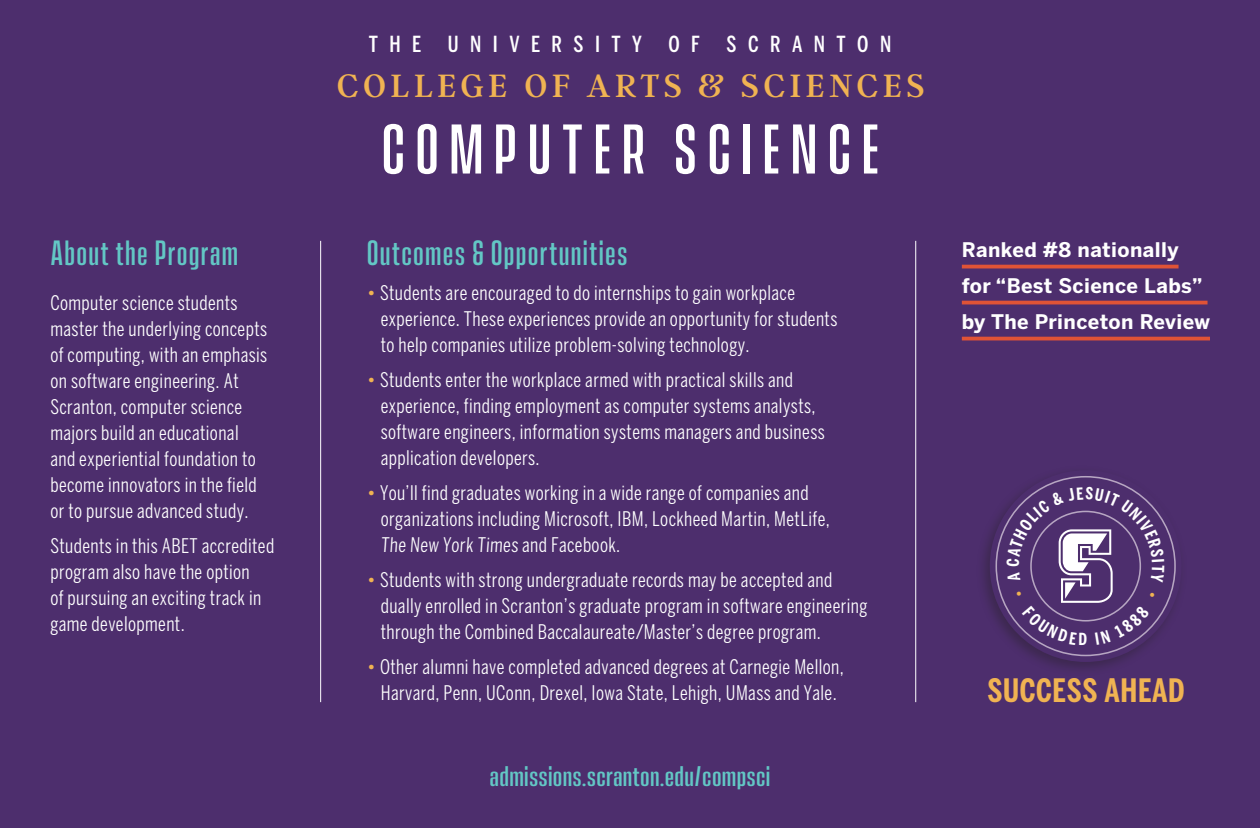
<style>
.page{position:relative;width:1260px;height:828px;background:#4d2e6d}
.page>*{position:absolute;margin:0;border:0;box-sizing:border-box;transform-origin:0 0}
.Front_-_Major{font:500 64px "Vanguard CF";letter-spacing:.16em;color:#fff}
.Front_-_College{font:36px "Argent CF";letter-spacing:.13em;color:#f0b352}
.t1{font:500 32px "Vanguard CF";letter-spacing:.04em;color:#63c7c5}
.t2{font:700 extra-condensed 32px "Benton Sans";letter-spacing:.02em;color:#f0b352}
.Front_-_Link{font:500 25.8px "Vanguard CF";letter-spacing:.01em;color:#63c7c5;scale:1.1 1}
.t3{font:500 extra-condensed 22px "Benton Sans";letter-spacing:.52em;color:#fff}
.Front_-_Description{font:extra-condensed 20px/26px "Benton Sans";letter-spacing:.02em;color:#fff}
.CO_Underline_RED{font:700 20px/36px "Benton Sans";letter-spacing:.02em;color:#fff}
.s1{color:#f0b352}
</style>
<div class="page">
<hr style="left:320px;top:241px;width:1px;height:461px;background:#fff">
<hr style="left:915px;top:241px;width:1px;height:461px;background:#fff">
<div style="left:976px;top:465px;width:211px;height:212px;background:#231f20;opacity:.4"></div>
<svg style="left:990px;top:470px;width:192px;height:192px"></svg>
<hr style="left:962px;top:265px;width:217px;height:3px;background:#e05336">
<hr style="left:962px;top:301px;width:246px;height:3px;background:#e05336">
<hr style="left:962px;top:337px;width:248px;height:3px;background:#e05336">
<svg style="left:1007px;top:487px;width:158px;height:158px"></svg>
<p class="t1" style="left:50px;top:234px;width:189px">About the Program</p>
<p class="Front_-_Description" style="left:50px;top:289px;width:218px">Computer science students master the underlying concepts of computing, with an emphasis on software engineering. At<br>Scranton, computer science majors build an educational and experiential foundation to become innovators in the field or to pursue advanced study.</p>
<p class="Front_-_Description" style="left:50px;top:532px;width:225px">Students in this ABET accredited program also have the option<br>of pursuing an exciting track in game development.</p>
<p class="t3" style="left:369px;top:32px;width:524px">THE UNIVERSITY OF SCRANTON</p>
<p class="Front_-_College" style="left:337px;top:64px;width:589px">COLLEGE OF ARTS &amp; SCIENCES</p>
<p class="Front_-_Major" style="left:381px;top:111px;width:500px">COMPUTER SCIENCE</p>
<p class="t1" style="left:367px;top:234px;width:262px">Outcomes &amp; Opportunities</p>
<p class="Front_-_Description" style="left:381px;top:279px;width:458px;text-indent:-14px"><span class="s1">•</span> Students are encouraged to do internships to gain workplace experience. These experiences provide an opportunity for students to help companies utilize problem-solving technology.</p>
<p class="Front_-_Description" style="left:381px;top:366px;width:446px;text-indent:-14px"><span class="s1">•</span> Students enter the workplace armed with practical skills and experience, finding employment as computer systems analysts, software engineers, information systems managers and business application developers.</p>
<p class="Front_-_Description" style="left:381px;top:479px;width:451px;text-indent:-14px"><span class="s1">•</span> You’ll find graduates working in a wide range of companies and organizations including Microsoft, IBM, Lockheed Martin, MetLife,<br>The New York Times and Facebook.</p>
<p class="Front_-_Description" style="left:381px;top:566px;width:488px;text-indent:-14px"><span class="s1">•</span> Students with strong undergraduate records may be accepted and dually enrolled in Scranton’s graduate program in software engineering through the Combined Baccalaureate/Master’s degree program.</p>
<p class="Front_-_Description" style="left:367px;top:653px;width:479px;text-align:center"><span class="s1">•</span> Other alumni have completed advanced degrees at Carnegie Mellon,<br>Harvard, Penn, UConn, Drexel, Iowa State, Lehigh, UMass and Yale.</p>
<p class="Front_-_Link" style="left:490px;top:761px;width:257px">admissions.scranton.edu/compsci</p>
<p class="CO_Underline_RED" style="left:962px;top:231px;width:250px">Ranked #8 nationally for “Best Science Labs” by The Princeton Review</p>
<p class="t2" style="left:988px;top:672px;width:198px">SUCCESS AHEAD</p>
</div>
